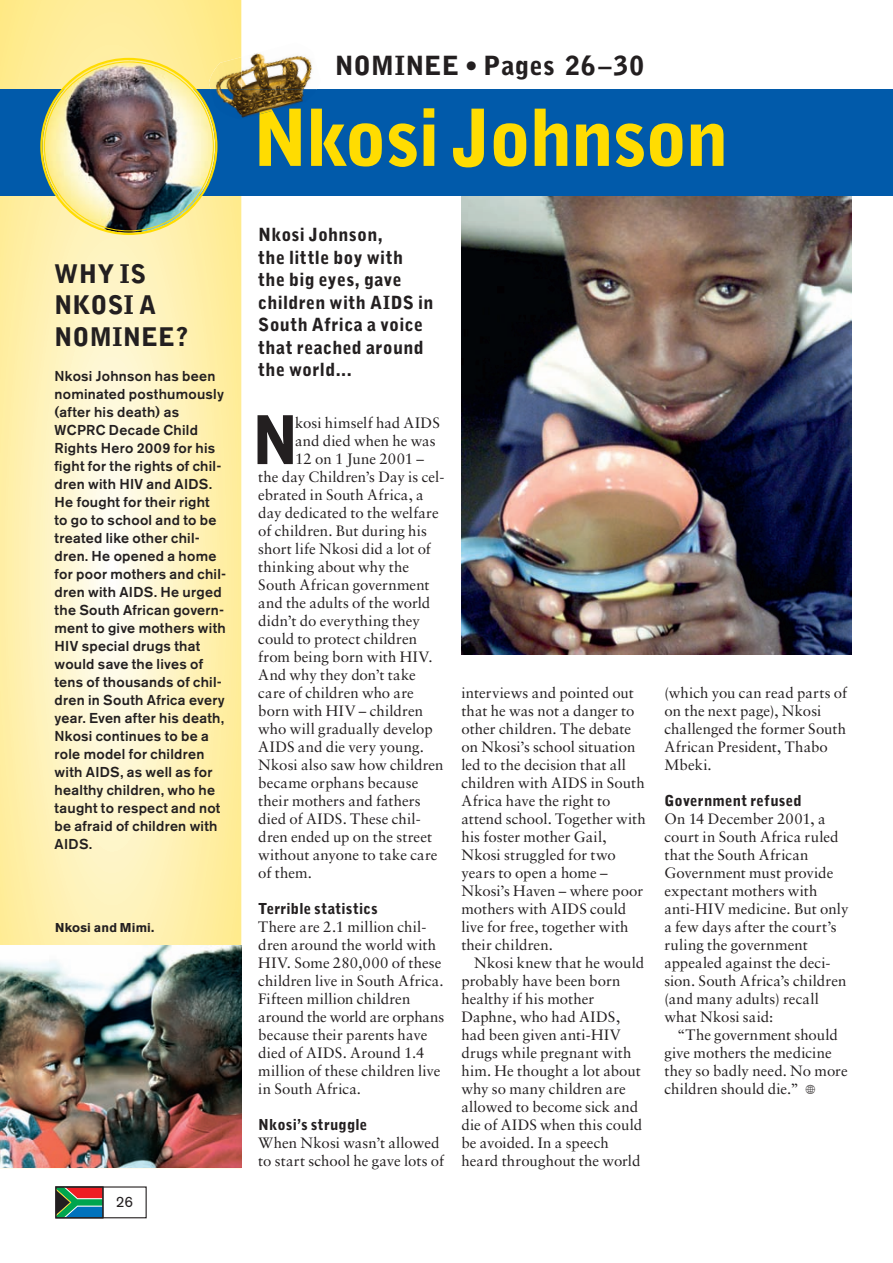
<style>
.page{position:relative;width:893px;height:1263px;background:#fff}
.page>*{position:absolute;margin:0;border:0;box-sizing:border-box;transform-origin:0 0}
.t1{font:900 78px "Bell Gothic";letter-spacing:-.03em;color:#ffdc01}
.t2{font:900 66.6px "Bell Gothic";color:#231f20}
.t3{font:900 26.25px "Bell Gothic";letter-spacing:.01em;color:#231f20}
.t4{font:900 25.5px/31.5px "Bell Gothic";letter-spacing:.005em;color:#231f20}
.t5{font:900 18px/22.5px "Bell Gothic";letter-spacing:.015em;color:#231f20}
.t6{font:15px/18px "Sabon";letter-spacing:.005em;color:#231f20}
.t7{font:900 15px "Bell Gothic";letter-spacing:.01em;color:#231f20}
.t8{font:15px "Akzidenz Grotesk BE";color:#231f20}
.t9{font:500 14.25px/18px "Akzidenz Grotesk BE";letter-spacing:.02em;color:#231f20}
.t10{font:700 12.75px "Akzidenz Grotesk BE";letter-spacing:.015em;color:#231f20}
</style>
<div class="page">
<div style="left:55px;top:1186px;width:92px;height:32px;border:1px solid #231f20"></div>
<svg style="left:58px;top:1189px;width:43px;height:27px"></svg>
<div style="left:56px;top:1187px;width:47px;height:31px;border:1px solid #231f20"></div>
<div style="left:55px;top:1186px;width:49px;height:32px;border:1px solid #231f20"></div>
<img style="left:461px;top:196px;width:390px;height:459px">
<svg style="left:0;top:0;width:241px;height:1168px;background:#fef2b8"></svg>
<div style="left:0;top:89px;width:893px;height:107px;background:#015aaa"></div>
<img style="left:43px;top:60px;width:172px;height:173px;border-radius:86px">
<img style="left:241px;top:43px;width:71px;height:46px">
<img style="left:209px;top:57px;width:32px;height:32px">
<img style="left:211px;top:89px;width:106px;height:30px">
<img style="left:259px;top:108px;width:23px;height:6px">
<img style="left:0;top:945px;width:241px;height:222px">
<h3 class="t4" style="left:54px;top:258px;width:136px">WHY IS<br>NKOSI A<br>NOMINEE?</h3>
<p class="t9" style="left:55px;top:367px;width:173px">Nkosi Johnson has been nominated posthumously (after his death) as<br>WCPRC Decade Child<br>Rights Hero 2009 for his fight for the rights of chil&shy;dren with HIV and AIDS.<br>He fought for their right<br>to go to school and to be treated like other chil&shy;dren. He opened a home for poor mothers and chil&shy;dren with AIDS. He urged the South African govern&shy;ment to give mothers with<br>HIV special drugs that would save the lives of tens of thousands of chil&shy;dren in South Africa every year. Even after his death,<br>Nkosi continues to be a role model for children with AIDS, as well as for healthy children, who he taught to respect and not be afraid of children with<br>AIDS.</p>
<p class="t10" style="left:55px;top:920px;width:101px">Nkosi and Mimi.</p>
<p class="t8" style="left:116px;top:1192px;width:19px">26</p>
<h3 class="t3" style="left:335px;top:50px;width:311px">NOMINEE • Pages 26–30</h3>
<h1 class="t1" style="left:252px;top:92px;width:478px">Nkosi Johnson</h1>
<p class="t5" style="left:258px;top:224px;width:177px">Nkosi Johnson,<br>the little boy with the big eyes, gave children with AIDS in<br>South Africa a voice that reached around the world...</p>
<h2 class="t2" style="left:251px;top:401px;width:50px">N</h2>
<p class="t6" style="left:295px;top:414px;width:146px">kosi himself had AIDS</p>
<p class="t6" style="left:295px;top:432px;width:142px">and died when he was</p>
<p class="t6" style="left:295px;top:450px;width:130px">12 on 1 June 2001 –</p>
<p class="t6" style="left:258px;top:468px;width:187px">the day Children’s Day is cel-</p>
<p class="t6" style="left:258px;top:486px;width:167px">ebrated in South Africa, a</p>
<p class="t6" style="left:258px;top:504px;width:182px">day dedicated to the welfare</p>
<p class="t6" style="left:258px;top:522px;width:170px">of children. But during his</p>
<p class="t6" style="left:258px;top:540px;width:174px">short life Nkosi did a lot of</p>
<p class="t6" style="left:258px;top:558px;width:152px">thinking about why the</p>
<p class="t6" style="left:258px;top:576px;width:173px">South African government</p>
<p class="t6" style="left:258px;top:594px;width:173px">and the adults of the world</p>
<p class="t6" style="left:258px;top:612px;width:163px">didn’t do everything they</p>
<p class="t6" style="left:258px;top:630px;width:160px">could to protect children</p>
<p class="t6" style="left:258px;top:648px;width:176px">from being born with HIV.</p>
<p class="t6" style="left:258px;top:666px;width:159px">And why they don’t take</p>
<p class="t6" style="left:258px;top:684px;width:157px">care of children who are</p>
<p class="t6" style="left:258px;top:702px;width:166px">born with HIV – children</p>
<p class="t6" style="left:258px;top:720px;width:176px">who will gradually develop</p>
<p class="t6" style="left:258px;top:738px;width:167px">AIDS and die very young.</p>
<p class="t6" style="left:258px;top:756px;width:187px">Nkosi also saw how children</p>
<p class="t6" style="left:258px;top:774px;width:162px">became orphans because</p>
<p class="t6" style="left:258px;top:792px;width:164px">their mothers and fathers</p>
<p class="t6" style="left:258px;top:810px;width:164px">died of AIDS. These chil-</p>
<p class="t6" style="left:258px;top:828px;width:175px">dren ended up on the street</p>
<p class="t6" style="left:258px;top:846px;width:181px">without anyone to take care</p>
<p class="t6" style="left:258px;top:864px;width:55px">of them.</p>
<p class="t7" style="left:258px;top:900px;width:121px">Terrible statistics</p>
<p class="t6" style="left:258px;top:918px;width:187px">There are 2.1 million chil&shy;dren around the world with<br>HIV. Some 280,000 of these children live in South Africa.<br>Fifteen million children around the world are orphans because their parents have died of AIDS. Around 1.4 million of these children live in South Africa.</p>
<p class="t7" style="left:258px;top:1116px;width:111px">Nkosi’s struggle</p>
<p class="t6" style="left:258px;top:1134px;width:187px">When Nkosi wasn’t allowed to start school he gave lots of</p>
<p class="t6" style="left:461px;top:684px;width:186px">interviews and pointed out that he was not a danger to other children. The debate on Nkosi’s school situation led to the decision that all children with AIDS in South<br>Africa have the right to attend school. Together with his foster mother Gail,<br>Nkosi struggled for two years to open a home –<br>Nkosi’s Haven – where poor mothers with AIDS could live for free, together with their children.</p>
<p class="t6" style="left:461px;top:954px;width:184px;text-indent:13px">Nkosi knew that he would probably have been born healthy if his mother<br>Daphne, who had AIDS, had been given anti-HIV drugs while pregnant with him. He thought a lot about why so many children are allowed to become sick and die of AIDS when this could be avoided. In a speech heard throughout the world</p>
<p class="t6" style="left:664px;top:684px;width:184px">(which you can read parts of on the next page), Nkosi challenged the former South<br>African President, Thabo<br>Mbeki.</p>
<p class="t7" style="left:664px;top:792px;width:139px">Government refused</p>
<p class="t6" style="left:664px;top:810px;width:186px">On 14 December 2001, a court in South Africa ruled that the South African<br>Government must provide expectant mothers with anti-HIV medicine. But only a few days after the court’s ruling the government appealed against the deci&shy;sion. South Africa’s children (and many adults) recall what Nkosi said:</p>
<p class="t6" style="left:664px;top:1026px;width:185px;text-indent:13px">“The government should give mothers the medicine they so badly need. No more children should die.”</p>
</div>
